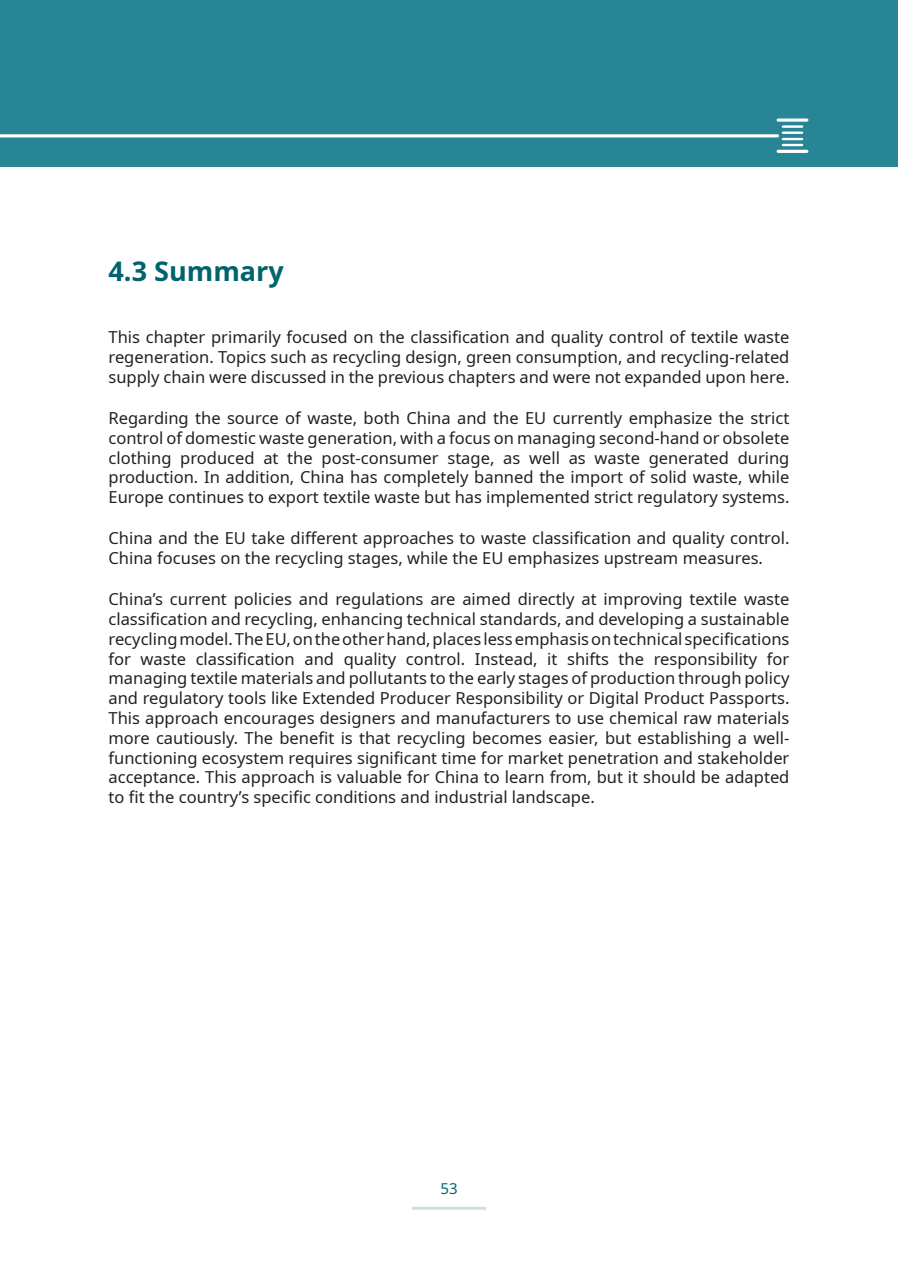
<style>
.page{position:relative;width:898px;height:1263px;background:#fff}
.page>*{position:absolute;margin:0;border:0;box-sizing:border-box;transform-origin:0 0}
.t1{font:700 27px "Noto Sans";color:#00646c}
.Body_text{font:16.5px/19.8px "Noto Sans";color:#231f20;text-align:justify}
.t2{font:15px "Noto Sans";color:#00646c}
</style>
<div class="page">
<hr style="left:411px;top:1207px;width:75px;height:3px;background:#cce0e2">
<div style="left:3px;top:0;width:894px;height:167px;background:#278595"></div>
<hr style="left:0;top:0;width:3px;height:167px;background:#278595">
<hr style="left:0;top:134px;width:777px;height:3px;background:#fff">
<svg style="left:777px;top:118px;width:29px;height:4px"></svg>
<hr style="left:777px;top:150px;width:29px;height:3px;background:#fff">
<hr style="left:782px;top:125px;width:19px;height:3px;background:#fff">
<svg style="left:782px;top:132px;width:19px;height:14px"></svg>
<p class="t1" style="left:108px;top:252px;width:177px">4.3 Summary</p>
<p class="Body_text" style="left:108px;top:328px;width:682px">This chapter primarily focused on the classification and quality control of textile waste regeneration. Topics such as recycling design, green consumption, and recycling-related supply chain were discussed in the previous chapters and were not expanded upon here.</p>
<p class="Body_text" style="left:108px;top:408px;width:682px">Regarding the source of waste, both China and the EU currently emphasize the strict control of domestic waste generation, with a focus on managing second-hand or obsolete clothing produced at the post-consumer stage, as well as waste generated during production. In addition, China has completely banned the import of solid waste, while Europe continues to export textile waste but has implemented strict regulatory systems.</p>
<p class="Body_text" style="left:108px;top:529px;width:682px">China and the EU take different approaches to waste classification and quality control.<br>China focuses on the recycling stages, while the EU emphasizes upstream measures.</p>
<p class="Body_text" style="left:108px;top:590px;width:682px">China’s current policies and regulations are aimed directly at improving textile waste classification and recycling, enhancing technical standards, and developing a sustainable recycling model. The EU, on the other hand, places less emphasis on technical specifications for waste classification and quality control. Instead, it shifts the responsibility for managing textile materials and pollutants to the early stages of production through policy and regulatory tools like Extended Producer Responsibility or Digital Product Passports.<br>This approach encourages designers and manufacturers to use chemical raw materials more cautiously. The benefit is that recycling becomes easier, but establishing a well&shy;functioning ecosystem requires significant time for market penetration and stakeholder acceptance. This approach is valuable for China to learn from, but it should be adapted to fit the country’s specific conditions and industrial landscape.</p>
<p class="t2" style="left:440px;top:1178px;width:19px">53</p>
</div>
